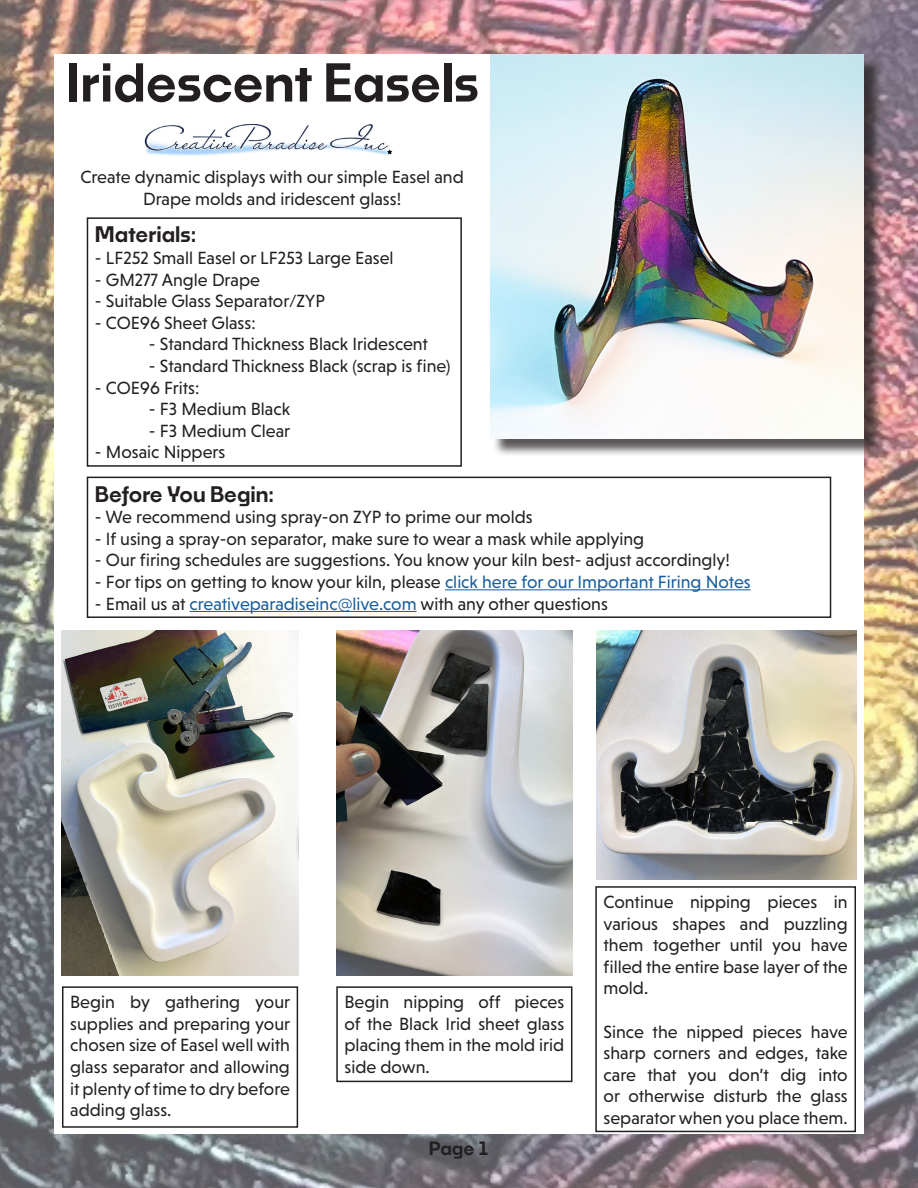
<style>
.page{position:relative;width:918px;height:1188px;background:#fff}
.page>*{position:absolute;margin:0;border:0;box-sizing:border-box;transform-origin:0 0}
.t1{font:600 51px "Noka";color:#231f20}
.t2{font:600 21px "Noka";color:#231f20}
.t3{font:18px/21.6px "Niveau Grotesk";color:#231f20;text-align:justify}
.t4{font:600 18px "Noka";color:#231f20}
.s1{color:#175d9e}
</style>
<div class="page">
<img style="left:0;top:0;width:918px;height:1188px">
<div style="left:54px;top:54px;width:810px;height:1080px;background:#fff"></div>
<div style="left:493px;top:56px;width:389px;height:401px;background:#231f20;opacity:.75"></div>
<img style="left:490px;top:54px;width:374px;height:384px">
<img style="left:144px;top:123px;width:249px;height:33px">
<div style="left:87px;top:217px;width:375px;height:250px;border:2px solid #231f20"></div>
<hr style="left:445px;top:589px;width:306px;height:1px;background:#175d9e">
<hr style="left:190px;top:611px;width:227px;height:1px;background:#175d9e">
<div style="left:87px;top:477px;width:744px;height:141px;border:2px solid #231f20"></div>
<img style="left:62px;top:630px;width:236px;height:346px">
<div style="left:62px;top:986px;width:236px;height:142px;border:2px solid #231f20"></div>
<div style="left:336px;top:986px;width:236px;height:96px;border:2px solid #231f20"></div>
<img style="left:336px;top:630px;width:236px;height:346px">
<img style="left:597px;top:630px;width:259px;height:250px">
<div style="left:595px;top:886px;width:261px;height:246px;border:2px solid #231f20"></div>
<p class="t1" style="left:66px;top:51px;width:415px">Iridescent Easels</p>
<p class="t3" style="left:80px;top:166px;width:385px;text-align:center">Create dynamic displays with our simple Easel and<br>Drape molds and iridescent glass!</p>
<p class="t2" style="left:95px;top:222px;width:103px">Materials:</p>
<p class="t3" style="left:95px;top:247px;width:300px">- LF252 Small Easel or LF253 Large Easel</p>
<p class="t3" style="left:95px;top:269px;width:166px">- GM277 Angle Drape</p>
<p class="t3" style="left:95px;top:290px;width:232px">- Suitable Glass Separator/ZYP</p>
<p class="t3" style="left:95px;top:312px;width:162px">- COE96 Sheet Glass:</p>
<p class="t3" style="left:149px;top:333px;width:281px">- Standard Thickness Black Iridescent</p>
<p class="t3" style="left:149px;top:355px;width:303px">- Standard Thickness Black (scrap is fine)</p>
<p class="t3" style="left:95px;top:377px;width:106px">- COE96 Frits:</p>
<p class="t3" style="left:149px;top:398px;width:143px">- F3 Medium Black</p>
<p class="t3" style="left:149px;top:420px;width:143px">- F3 Medium Clear</p>
<p class="t3" style="left:95px;top:441px;width:132px">- Mosaic Nippers</p>
<p class="t2" style="left:95px;top:481px;width:181px">Before You Begin:</p>
<p class="t3" style="left:95px;top:506px;width:439px">- We recommend using spray-on ZYP to prime our molds</p>
<p class="t3" style="left:95px;top:528px;width:551px">- If using a spray-on separator, make sure to wear a mask while applying</p>
<p class="t3" style="left:95px;top:549px;width:637px">- Our firing schedules are suggestions. You know your kiln best- adjust accordingly!</p>
<p class="t3" style="left:95px;top:571px;width:657px">- For tips on getting to know your kiln, please <span class="s1">click here for our Important Firing Notes</span></p>
<p class="t3" style="left:95px;top:593px;width:514px">- Email us at <span class="s1">creativeparadiseinc@live.com</span> with any other questions</p>
<p class="t3" style="left:70px;top:991px;width:222px">Begin by gathering your supplies and preparing your chosen size of Easel well with glass separator and allowing it plenty of time to dry before adding glass.</p>
<p class="t3" style="left:345px;top:991px;width:221px">Begin nipping off pieces of the Black Irid sheet glass placing them in the mold irid side down.</p>
<p class="t4" style="left:429px;top:1137px;width:62px">Page 1</p>
<p class="t3" style="left:604px;top:891px;width:246px">Continue nipping pieces in various shapes and puzzling them together until you have filled the entire base layer of the mold.</p>
<p class="t3" style="left:604px;top:1021px;width:246px">Since the nipped pieces have sharp corners and edges, take care that you don’t dig into or otherwise disturb the glass separator when you place them.</p>
</div>
